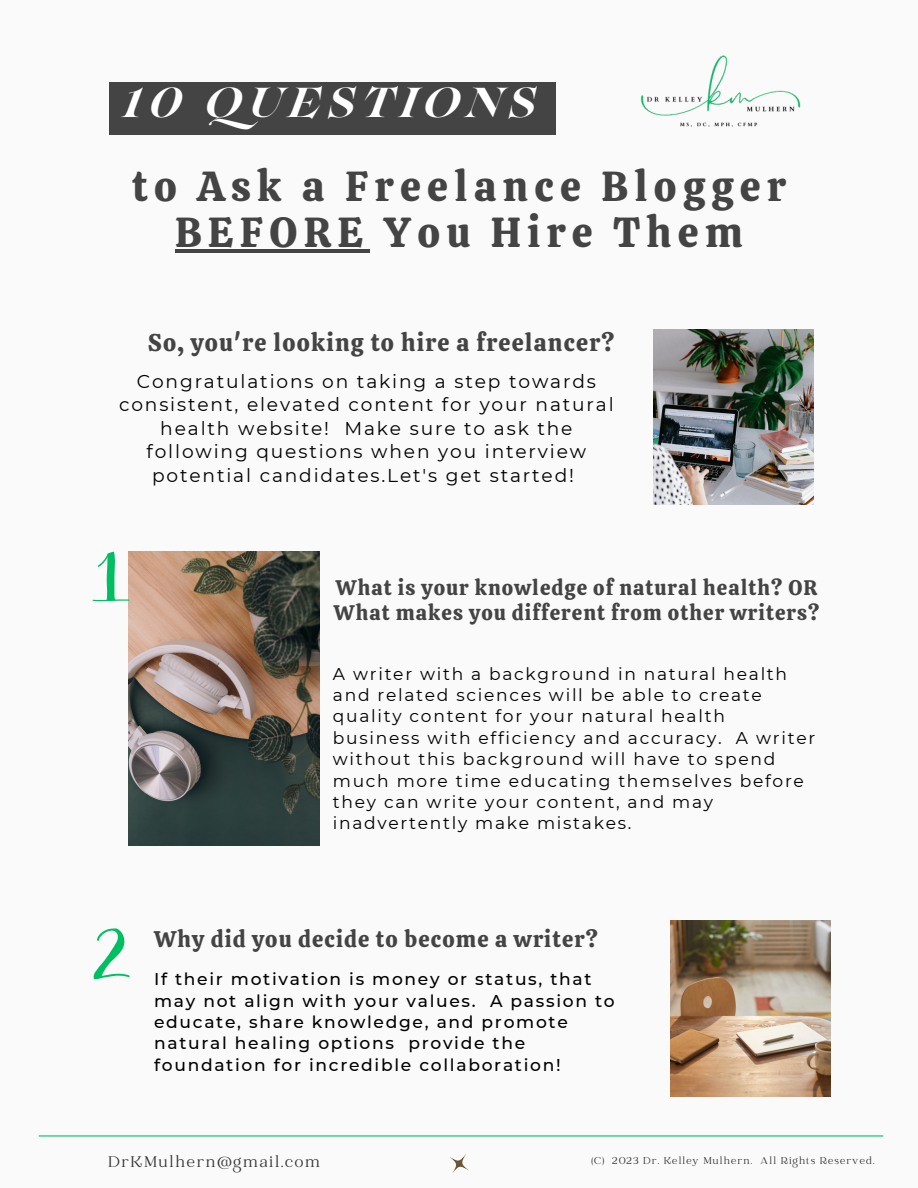
<style>
.page{position:relative;width:918px;height:1188px;background:#fafafa}
.page>*{position:absolute;margin:0;border:0;box-sizing:border-box;transform-origin:0 0}
.t1{font:41.85px/46.2px "Calistoga";letter-spacing:.15em;color:#444;text-align:center}
.t2{font:italic 700 41.7px "Lovelace";letter-spacing:.15em;color:#fff}
.t3{font:24px "Calistoga";letter-spacing:.05em;color:#444}
.t4{font:22.5px "Calistoga";letter-spacing:.05em;color:#444}
.t5{font:21px "Calistoga";letter-spacing:.05em;color:#444}
.t6{font:18.6px/23.7px "Montserrat";letter-spacing:.1em;color:#000;text-align:center}
.t7{font:17.1px/21.3px "Montserrat";letter-spacing:.1em;color:#000}
.t8{font:500 17.1px/21.3px "Montserrat";letter-spacing:.1em;color:#000}
.t9{font:16.95px "Catchy Mager";letter-spacing:.1em;color:#303030}
.t10{font:10.95px "Catchy Mager";letter-spacing:.1em;color:#303030}
</style>
<div class="page">
<img style="left:654px;top:329px;width:160px;height:176px">
<img style="left:671px;top:921px;width:159px;height:175px">
<img style="left:128px;top:552px;width:192px;height:293px">
<svg style="left:450px;top:1154px;width:19px;height:19px"></svg>
<hr style="left:39px;top:1135px;width:844px;height:2px;background:#00bf63">
<div style="left:110px;top:83px;width:446px;height:52px;background:#444"></div>
<img style="left:640px;top:55px;width:161px;height:72px">
<svg style="left:92px;top:552px;width:38px;height:49px"></svg>
<svg style="left:94px;top:929px;width:36px;height:50px"></svg>
<hr style="left:175px;top:249px;width:194px;height:4px;background:#444">
<p class="t2" style="left:123px;top:88px;width:415px">10 QUESTIONS</p>
<p class="t1" style="left:132px;top:163px;width:655px">to Ask a Freelance Blogger<br>BEFORE You Hire Them</p>
<p class="t3" style="left:148px;top:327px;width:468px">So, you're looking to hire a freelancer?</p>
<p class="t6" style="left:119px;top:369px;width:496px">Congratulations on taking a step towards consistent, elevated content for your natural health website! Make sure to ask the following questions when you interview potential candidates.Let's get started!</p>
<p class="t5" style="left:336px;top:574px;width:483px">What is your knowledge of natural health? OR</p>
<p class="t5" style="left:334px;top:599px;width:487px">What makes you different from other writers?</p>
<p class="t7" style="left:333px;top:663px;width:484px">A writer with a background in natural health and related sciences will be able to create quality content for your natural health business with efficiency and accuracy. A writer without this background will have to spend much more time educating themselves before they can write your content, and may inadvertently make mistakes.</p>
<p class="t4" style="left:154px;top:924px;width:445px">Why did you decide to become a writer?</p>
<p class="t8" style="left:154px;top:968px;width:462px">If their motivation is money or status, that may not align with your values. A passion to educate, share knowledge, and promote natural healing options provide the foundation for incredible collaboration!</p>
<p class="t9" style="left:108px;top:1154px;width:213px">DrKMulhern@gmail.com</p>
<p class="t10" style="left:591px;top:1156px;width:285px">(C) 2023 Dr. Kelley Mulhern. All Rights Reserved.</p>
</div>
